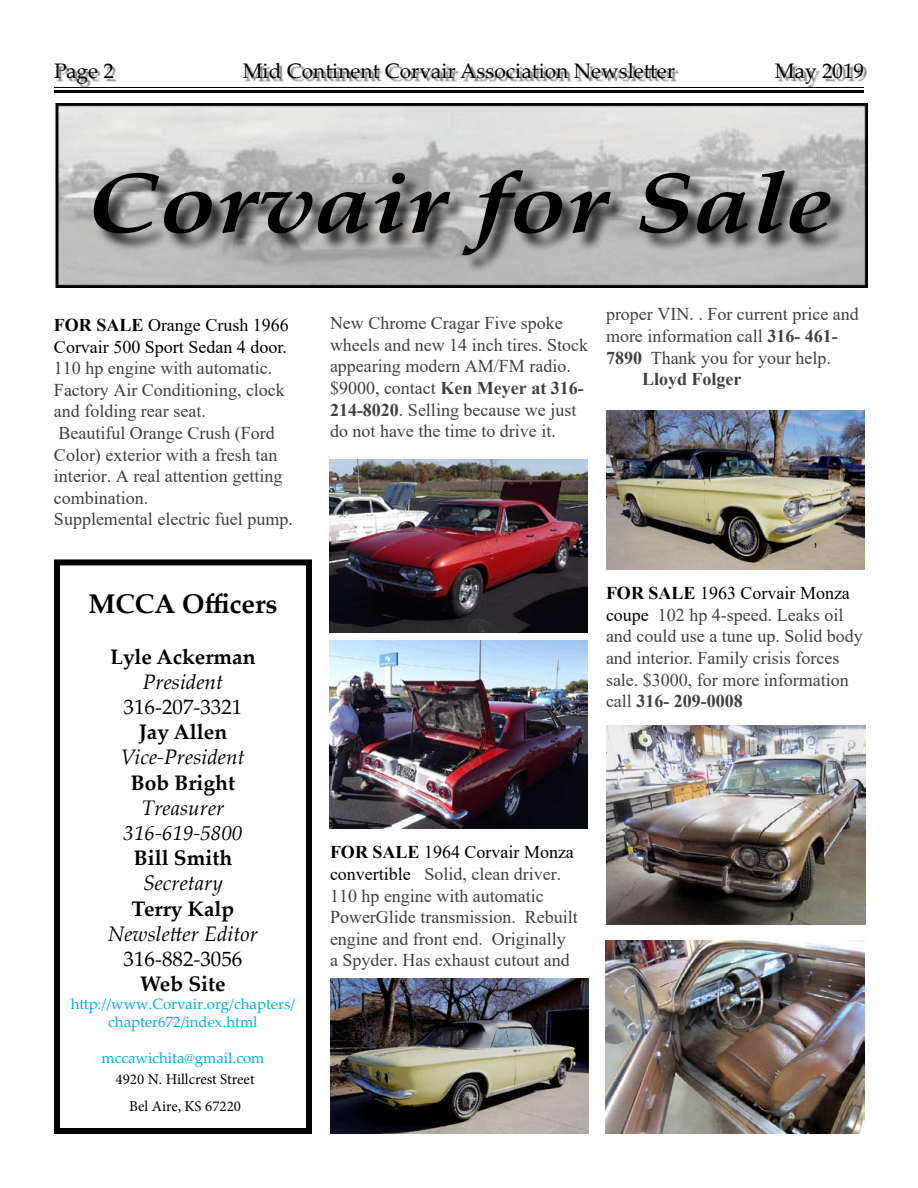
<style>
.page{position:relative;width:918px;height:1188px;background:#fff}
.page>*{position:absolute;margin:0;border:0;box-sizing:border-box;transform-origin:0 0}
.t1{font:italic 700 84px "Palatino Linotype";color:#000;scale:1.25 1}
.t2{font:700 27px "Palatino Linotype";color:#000}
.t3{font:21px "Palatino Linotype";color:#000}
.t4{font:italic 21px/25.2px "Palatino Linotype";color:#000;text-align:center}
.t5{font:700 21px "Palatino Linotype";color:#000}
.t6{font:18px/21.6px "Times New Roman";color:#404040}
.t7{font:18px/21.6px "Times New Roman";color:#000}
.t8{font:700 18px "Times New Roman";color:#404040}
.t9{font:15px/18px "Palatino Linotype";color:#00aeef;text-align:center}
.t10{font:15px/27px "Minion Pro";color:#000;text-align:center}
.s1{font-weight:700}
.s2{font-weight:700;color:#000}
.s3{color:#000}
</style>
<div class="page">
<div style="left:245px;top:66px;width:434px;height:16px;background:#000;opacity:.5"></div>
<div style="left:57px;top:66px;width:60px;height:22px;background:#000;opacity:.5"></div>
<hr style="left:54px;top:87px;width:810px;height:1px;background:#000">
<hr style="left:54px;top:90px;width:810px;height:3px;background:#000">
<div style="left:777px;top:66px;width:90px;height:22px;background:#000;opacity:.5"></div>
<img style="left:55px;top:103px;width:813px;height:185px">
<div style="left:54px;top:559px;width:258px;height:575px;border:6px solid #000"></div>
<div style="left:96px;top:172px;width:753px;height:102px;background:#000;opacity:.75"></div>
<img style="left:606px;top:410px;width:258px;height:160px">
<img style="left:330px;top:978px;width:258px;height:156px">
<img style="left:606px;top:725px;width:260px;height:200px">
<img style="left:606px;top:940px;width:258px;height:194px">
<img style="left:330px;top:459px;width:257px;height:174px">
<img style="left:330px;top:641px;width:258px;height:188px">
<p class="t3" style="left:54px;top:56px;width:61px">Page 2</p>
<p class="t3" style="left:243px;top:56px;width:434px">Mid Continent Corvair Association Newsletter</p>
<p class="t3" style="left:775px;top:56px;width:91px">May 2019</p>
<h1 class="t1" style="left:87px;top:143px;width:598px">Corvair for Sale</h1>
<p class="t7" style="left:54px;top:314px;width:236px"><span class="s1">FOR SALE</span> Orange Crush 1966<br>Corvair 500 Sport Sedan 4 door.</p>
<p class="t6" style="left:54px;top:357px;width:240px">110 hp engine with automatic.<br>Factory Air Conditioning, clock and folding rear seat.<br>Beautiful Orange Crush (Ford<br>Color) exterior with a fresh tan interior. A real attention getting combination.<br>Supplemental electric fuel pump.</p>
<h2 class="t2" style="left:88px;top:585px;width:191px">MCCA Officers</h2>
<p class="t5" style="left:110px;top:642px;width:147px">Lyle Ackerman</p>
<p class="t4" style="left:143px;top:668px;width:82px">President</p>
<p class="t3" style="left:124px;top:692px;width:120px">316-207-3321</p>
<p class="t5" style="left:139px;top:717px;width:90px">Jay Allen</p>
<p class="t4" style="left:121px;top:744px;width:125px">Vice-President</p>
<p class="t5" style="left:131px;top:768px;width:106px">Bob Bright</p>
<p class="t4" style="left:124px;top:794px;width:120px">Treasurer<br>316-619-5800</p>
<p class="t5" style="left:134px;top:843px;width:100px">Bill Smith</p>
<p class="t4" style="left:143px;top:870px;width:81px">Secretary</p>
<p class="t5" style="left:132px;top:894px;width:104px">Terry Kalp</p>
<p class="t4" style="left:108px;top:920px;width:151px">Newsletter Editor</p>
<p class="t3" style="left:124px;top:944px;width:120px">316-882-3056</p>
<p class="t5" style="left:140px;top:969px;width:87px">Web Site</p>
<p class="t9" style="left:71px;top:995px;width:226px">http://www.Corvair.org/chapters/ chapter672/index.html</p>
<p class="t9" style="left:102px;top:1049px;width:164px">mccawichita@gmail.com</p>
<p class="t10" style="left:116px;top:1066px;width:141px">4920 N. Hillcrest Street<br>Bel Aire, KS 67220</p>
<p class="t6" style="left:330px;top:312px;width:260px">New Chrome Cragar Five spoke wheels and new 14 inch tires. Stock appearing modern AM/FM radio. $9000, contact <span class="s1">Ken Meyer at 316-<br>214-8020</span>. Selling because we just do not have the time to drive it.</p>
<p class="t6" style="left:606px;top:303px;width:254px">proper VIN. . For current price and</p>
<p class="t6" style="left:606px;top:325px;width:233px">more information call <span class="s1">316- 461-</span></p>
<p class="t6" style="left:606px;top:346px;width:227px"><span class="s1">7890</span> Thank you for your help.</p>
<p class="t8" style="left:642px;top:366px;width:101px">Lloyd Folger</p>
<p class="t6" style="left:606px;top:582px;width:258px"><span class="s2">FOR SALE</span> <span class="s3">1963 Corvair Monza coupe</span> 102 hp 4-speed. Leaks oil and could use a tune up. Solid body and interior. Family crisis forces sale. $3000, for more information call <span class="s1">316- 209-0008</span></p>
<p class="t6" style="left:330px;top:841px;width:250px"><span class="s2">FOR SALE</span> <span class="s3">1964 Corvair Monza convertible</span> Solid, clean driver.<br>110 hp engine with automatic<br>PowerGlide transmission. Rebuilt engine and front end. Originally a Spyder. Has exhaust cutout and</p>
</div>
